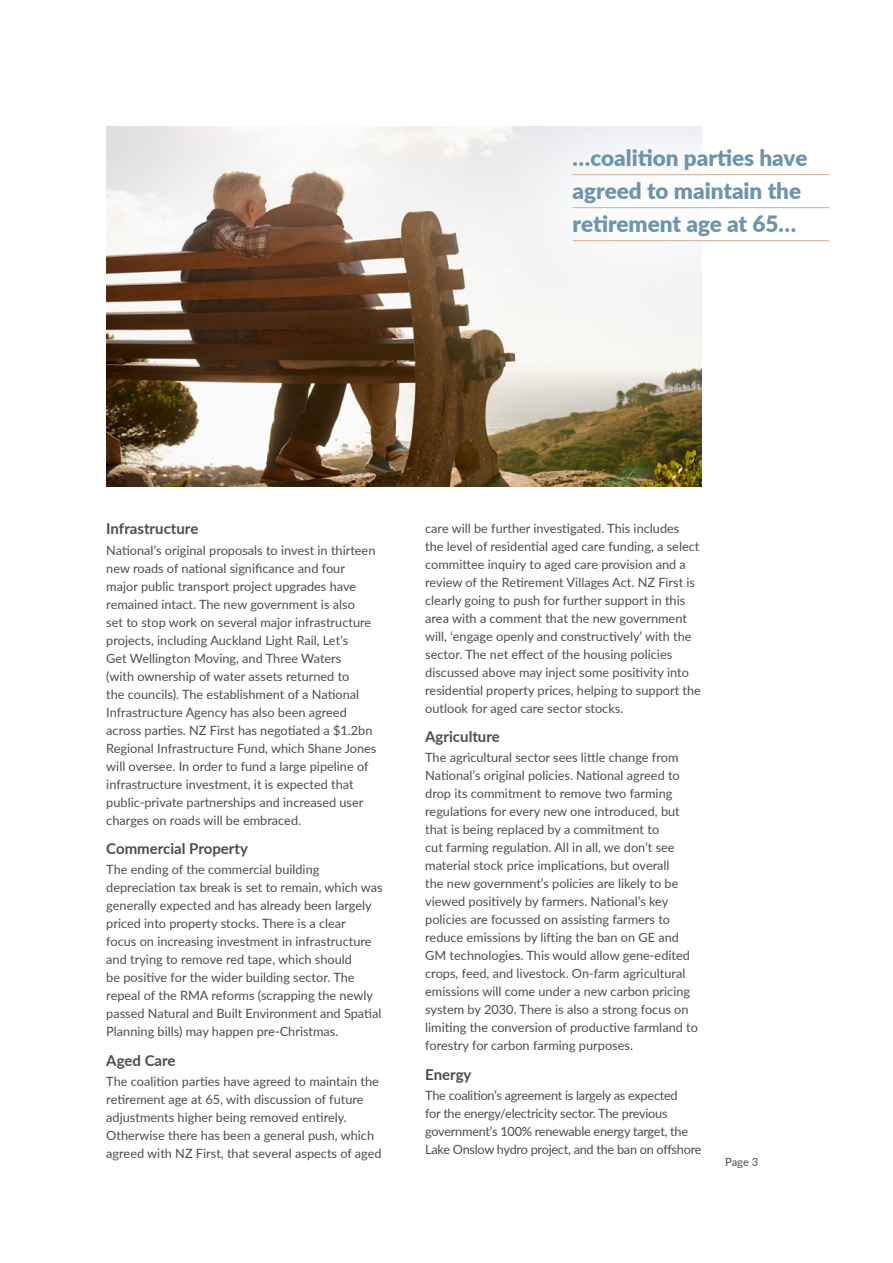
<style>
.page{position:relative;width:893px;height:1263px;background:#fff}
.page>*{position:absolute;margin:0;border:0;box-sizing:border-box;transform-origin:0 0}
.PullQuoteColour{font:900 22.5px "Lato";color:#6e94ab}
._03_FB_Sub_heading_m{font:700 15px "Lato";color:#4b4c4d}
._01_FB_Body_Copy{font:12.75px/18px "Lato";color:#4b4c4d}
._01_FB_Body_Copy-2{font:12.75px/18px "Lato";letter-spacing:-.02em;color:#4b4c4d}
.t1{font:11.25px "Lato";color:#4b4c4d}
</style>
<div class="page">
<img style="left:106px;top:126px;width:596px;height:361px">
<svg style="left:372px;top:126px;width:458px;height:319px"></svg>
<hr style="left:573px;top:174px;width:256px;height:1px;background:#d1ae94">
<hr style="left:573px;top:207px;width:256px;height:1px;background:#d1ae94">
<hr style="left:573px;top:240px;width:256px;height:1px;background:#d1ae94">
<p class="PullQuoteColour" style="left:573px;top:141px;width:236px">…coalition parties have</p>
<p class="PullQuoteColour" style="left:573px;top:174px;width:230px">agreed to maintain the</p>
<p class="PullQuoteColour" style="left:573px;top:207px;width:225px">retirement age at 65…</p>
<p class="_03_FB_Sub_heading_m" style="left:106px;top:518px;width:94px">Infrastructure</p>
<p class="_01_FB_Body_Copy" style="left:106px;top:540px;width:272px">National’s original proposals to invest in thirteen new roads of national significance and four major public transport project upgrades have remained intact. The new government is also<br>set to stop work on several major infrastructure projects, including Auckland Light Rail, Let’s<br>Get Wellington Moving, and Three Waters<br>(with ownership of water assets returned to<br>the councils). The establishment of a National Infrastructure Agency has also been agreed across parties. NZ First has negotiated a $1.2bn Regional Infrastructure Fund, which Shane Jones will oversee. In order to fund a large pipeline of infrastructure investment, it is expected that public-private partnerships and increased user charges on roads will be embraced.</p>
<p class="_03_FB_Sub_heading_m" style="left:106px;top:837px;width:143px">Commercial Property</p>
<p class="_01_FB_Body_Copy" style="left:106px;top:860px;width:278px">The ending of the commercial building depreciation tax break is set to remain, which was generally expected and has already been largely priced into property stocks. There is a clear<br>focus on increasing investment in infrastructure and trying to remove red tape, which should<br>be positive for the wider building sector. The repeal of the RMA reforms (scrapping the newly passed Natural and Built Environment and Spatial Planning bills) may happen pre-Christmas.</p>
<p class="_03_FB_Sub_heading_m" style="left:106px;top:1049px;width:71px">Aged Care</p>
<p class="_01_FB_Body_Copy" style="left:106px;top:1072px;width:277px">The coalition parties have agreed to maintain the retirement age at 65, with discussion of future adjustments higher being removed entirely.<br>Otherwise there has been a general push, which agreed with NZ First, that several aspects of aged</p>
<p class="_01_FB_Body_Copy" style="left:425px;top:518px;width:277px">care will be further investigated. This includes<br>the level of residential aged care funding, a select committee inquiry to aged care provision and a review of the Retirement Villages Act. NZ First is clearly going to push for further support in this area with a comment that the new government will, ‘engage openly and constructively’ with the sector. The net effect of the housing policies discussed above may inject some positivity into residential property prices, helping to support the outlook for aged care sector stocks.</p>
<p class="_03_FB_Sub_heading_m" style="left:425px;top:726px;width:76px">Agriculture</p>
<p class="_01_FB_Body_Copy" style="left:425px;top:748px;width:274px">The agricultural sector sees little change from National’s original policies. National agreed to drop its commitment to remove two farming regulations for every new one introduced, but that is being replaced by a commitment to<br>cut farming regulation. All in all, we don’t see material stock price implications, but overall<br>the new government’s policies are likely to be viewed positively by farmers. National’s key policies are focussed on assisting farmers to reduce emissions by lifting the ban on GE and GM technologies. This would allow gene-edited crops, feed, and livestock. On-farm agricultural emissions will come under a new carbon pricing system by 2030. There is also a strong focus on limiting the conversion of productive farmland to forestry for carbon farming purposes.</p>
<p class="_03_FB_Sub_heading_m" style="left:425px;top:1063px;width:48px">Energy</p>
<p class="_01_FB_Body_Copy-2" style="left:425px;top:1086px;width:278px">The coalition’s agreement is largely as expected<br>for the energy/electricity sector. The previous government’s 100% renewable energy target, the Lake Onslow hydro project, and the ban on offshore</p>
<p class="t1" style="left:725px;top:1153px;width:35px">Page 3</p>
</div>
